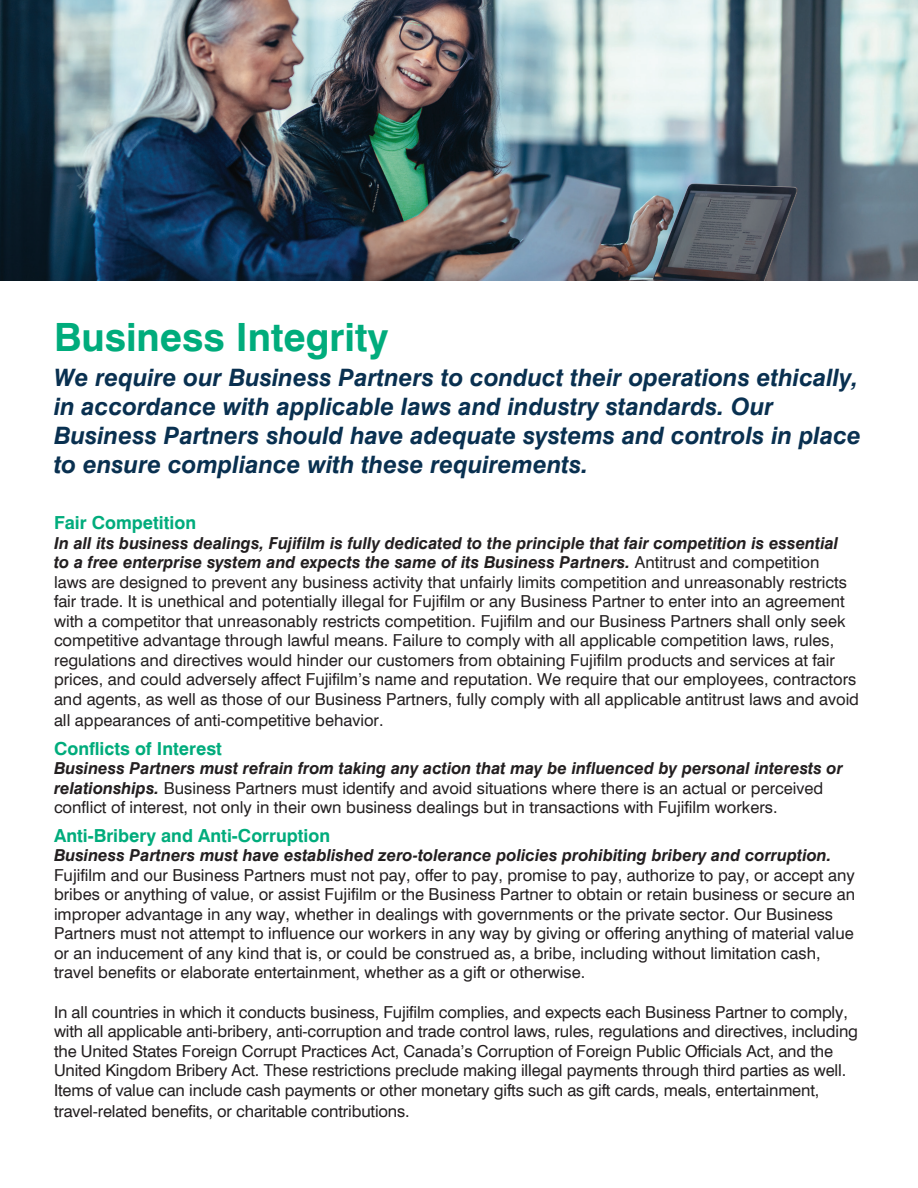
<style>
.page{position:relative;width:918px;height:1188px;background:#fff}
.page>*{position:absolute;margin:0;border:0;box-sizing:border-box;transform-origin:0 0}
.t1{font:700 39px "Swiss 721 BT";color:#00ac7c}
.t2{font:italic 700 24px/28.8px "Swiss 721 BT";color:#093050}
.t3{font:700 18px "Swiss 721 BT";color:#00ac7c}
.t4{font:16.5px/19.5px "Swiss 721 BT";color:#231f20}
.t5{font:italic 700 16.5px "Swiss 721 BT";color:#231f20}
.s1{font-weight:700;font-style:italic}
</style>
<div class="page">
<img style="left:0;top:0;width:918px;height:281px">
<h1 class="t1" style="left:54px;top:313px;width:336px">Business Integrity</h1>
<p class="t2" style="left:54px;top:363px;width:809px">We require our Business Partners to conduct their operations ethically, in accordance with applicable laws and industry standards. Our Business Partners should have adequate systems and controls in place to ensure compliance with these requirements.</p>
<p class="t3" style="left:54px;top:512px;width:144px">Fair Competition</p>
<p class="t4" style="left:54px;top:533px;width:807px"><span class="s1">In all its business dealings, Fujifilm is fully dedicated to the principle that fair competition is essential<br>to a free enterprise system and expects the same of its Business Partners.</span> Antitrust and competition<br>laws are designed to prevent any business activity that unfairly limits competition and unreasonably restricts fair trade. It is unethical and potentially illegal for Fujifilm or any Business Partner to enter into an agreement with a competitor that unreasonably restricts competition. Fujifilm and our Business Partners shall only seek competitive advantage through lawful means. Failure to comply with all applicable competition laws, rules, regulations and directives would hinder our customers from obtaining Fujifilm products and services at fair prices, and could adversely affect Fujifilm’s name and reputation. We require that our employees, contractors and agents, as well as those of our Business Partners, fully comply with all applicable antitrust laws and avoid</p>
<p class="t4" style="left:54px;top:711px;width:331px">all appearances of anti-competitive behavior.</p>
<p class="t3" style="left:54px;top:737px;width:169px">Conflicts of Interest</p>
<p class="t4" style="left:54px;top:758px;width:791px"><span class="s1">Business Partners must refrain from taking any action that may be influenced by personal interests or relationships.</span> Business Partners must identify and avoid situations where there is an actual or perceived conflict of interest, not only in their own business dealings but in transactions with Fujifilm workers.</p>
<p class="t3" style="left:54px;top:824px;width:278px">Anti-Bribery and Anti-Corruption</p>
<p class="t5" style="left:54px;top:845px;width:779px">Business Partners must have established zero-tolerance policies prohibiting bribery and corruption.</p>
<p class="t4" style="left:54px;top:865px;width:803px">Fujifilm and our Business Partners must not pay, offer to pay, promise to pay, authorize to pay, or accept any bribes or anything of value, or assist Fujifilm or the Business Partner to obtain or retain business or secure an improper advantage in any way, whether in dealings with governments or the private sector. Our Business Partners must not attempt to influence our workers in any way by giving or offering anything of material value or an inducement of any kind that is, or could be construed as, a bribe, including without limitation cash, travel benefits or elaborate entertainment, whether as a gift or otherwise.</p>
<p class="t4" style="left:54px;top:1002px;width:806px">In all countries in which it conducts business, Fujifilm complies, and expects each Business Partner to comply, with all applicable anti-bribery, anti-corruption and trade control laws, rules, regulations and directives, including the United States Foreign Corrupt Practices Act, Canada’s Corruption of Foreign Public Officials Act, and the United Kingdom Bribery Act. These restrictions preclude making illegal payments through third parties as well.<br>Items of value can include cash payments or other monetary gifts such as gift cards, meals, entertainment,</p>
<p class="t4" style="left:54px;top:1102px;width:357px">travel-related benefits, or charitable contributions.</p>
</div>
